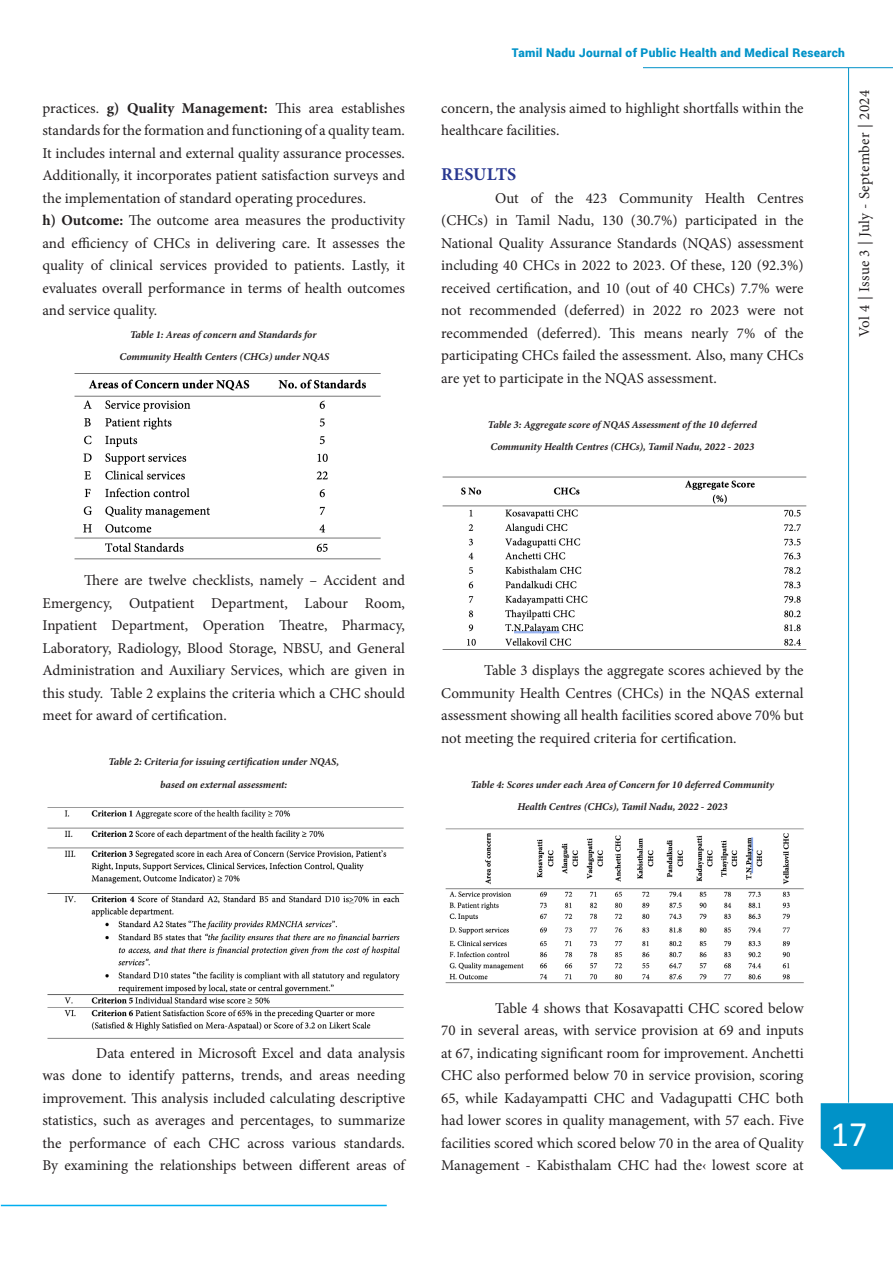
<style>
.page{position:relative;width:893px;height:1263px;background:#fff}
.page>*{position:absolute;margin:0;border:0;box-sizing:border-box;transform-origin:0 0}
.t1{font:36px "Calibri";color:#fff}
.Paragraph_Style_3{font:700 18px "Minion Pro";letter-spacing:.01em;color:#283790}
.Paragraph_Style_3-2{font:15px/22.5px "Minion Pro";color:#231f20;text-align:justify}
.Paragraph_Style_3-3{font:15px "Minion Pro";letter-spacing:.02em;color:#231f20}
.t2{font:900 12px "Roboto";letter-spacing:.025em;color:#0092c8}
.Paragraph_Style_3-4{font:italic 700 10.5px "Minion Pro";letter-spacing:-.005em;color:#231f20}
.s1{font-weight:700}
</style>
<div class="page">
<hr style="left:848px;top:68px;width:1px;height:1035px;background:#0092c8">
<hr style="left:643px;top:67px;width:250px;height:1px;background:#0092c8">
<div style="left:821px;top:1103px;width:72px;height:66px;background:#0092c8"></div>
<hr style="left:1px;top:1205px;width:386px;height:1px;background:#00aeef">
<img style="left:74px;top:373px;width:307px;height:187px">
<img style="left:47px;top:807px;width:357px;height:232px">
<img style="left:442px;top:476px;width:365px;height:174px">
<img style="left:445px;top:828px;width:359px;height:156px">
<p class="Paragraph_Style_3-2" style="left:43px;top:97px;width:364px">practices. <span class="s1">g) Quality Management:</span> This area establishes standards for the formation and functioning of a quality team.<br>It includes internal and external quality assurance processes.<br>Additionally, it incorporates patient satisfaction surveys and the implementation of standard operating procedures.</p>
<p class="Paragraph_Style_3-2" style="left:43px;top:209px;width:364px"><span class="s1">h) Outcome:</span> The outcome area measures the productivity and efficiency of CHCs in delivering care. It assesses the quality of clinical services provided to patients. Lastly, it evaluates overall performance in terms of health outcomes and service quality.</p>
<p class="Paragraph_Style_3-4" style="left:130px;top:327px;width:188px">Table 1: Areas of concern and Standards for</p>
<p class="Paragraph_Style_3-4" style="left:120px;top:349px;width:211px">Community Health Centers (CHCs) under NQAS</p>
<p class="t2" style="left:512px;top:44px;width:334px">Tamil Nadu Journal of Public Health and Medical Research</p>
<p class="Paragraph_Style_3-2" style="left:441px;top:97px;width:364px">concern, the analysis aimed to highlight shortfalls within the healthcare facilities.</p>
<p class="Paragraph_Style_3" style="left:441px;top:162px;width:77px">RESULTS</p>
<p class="Paragraph_Style_3-2" style="left:441px;top:187px;width:364px;text-indent:54px">Out of the 423 Community Health Centres (CHCs) in Tamil Nadu, 130 (30.7%) participated in the National Quality Assurance Standards (NQAS) assessment including 40 CHCs in 2022 to 2023. Of these, 120 (92.3%) received certification, and 10 (out of 40 CHCs) 7.7% were not recommended (deferred) in 2022 ro 2023 were not recommended (deferred). This means nearly 7% of the participating CHCs failed the assessment. Also, many CHCs are yet to participate in the NQAS assessment.</p>
<p class="Paragraph_Style_3-4" style="left:488px;top:417px;width:271px">Table 3: Aggregate score of NQAS Assessment of the 10 deferred</p>
<p class="Paragraph_Style_3-4" style="left:490px;top:439px;width:265px">Community Health Centres (CHCs), Tamil Nadu, 2022 - 2023</p>
<p class="Paragraph_Style_3-3" style="left:854px;top:337px;width:248px;rotate:-90deg">Vol 4 | Issue 3 | July - September | 2024</p>
<p class="Paragraph_Style_3-2" style="left:43px;top:569px;width:364px;text-indent:42px">There are twelve checklists, namely – Accident and Emergency, Outpatient Department, Labour Room, Inpatient Department, Operation Theatre, Pharmacy, Laboratory, Radiology, Blood Storage, NBSU, and General Administration and Auxiliary Services, which are given in this study. Table 2 explains the criteria which a CHC should meet for award of certification.</p>
<p class="Paragraph_Style_3-4" style="left:108px;top:754px;width:232px">Table 2: Criteria for issuing certification under NQAS,</p>
<p class="Paragraph_Style_3-4" style="left:160px;top:777px;width:129px">based on external assessment:</p>
<p class="Paragraph_Style_3-2" style="left:441px;top:659px;width:364px;text-indent:43px">Table 3 displays the aggregate scores achieved by the Community Health Centres (CHCs) in the NQAS external assessment showing all health facilities scored above 70% but not meeting the required criteria for certification.</p>
<p class="Paragraph_Style_3-4" style="left:471px;top:777px;width:305px">Table 4: Scores under each Area of Concern for 10 deferred Community</p>
<p class="Paragraph_Style_3-4" style="left:517px;top:799px;width:212px">Health Centres (CHCs), Tamil Nadu, 2022 - 2023</p>
<p class="Paragraph_Style_3-2" style="left:43px;top:1042px;width:364px;text-indent:54px">Data entered in Microsoft Excel and data analysis was done to identify patterns, trends, and areas needing improvement. This analysis included calculating descriptive statistics, such as averages and percentages, to summarize the performance of each CHC across various standards.<br>By examining the relationships between different areas of</p>
<p class="Paragraph_Style_3-2" style="left:441px;top:997px;width:364px;text-indent:54px">Table 4 shows that Kosavapatti CHC scored below 70 in several areas, with service provision at 69 and inputs at 67, indicating significant room for improvement. Anchetti CHC also performed below 70 in service provision, scoring 65, while Kadayampatti CHC and Vadagupatti CHC both had lower scores in quality management, with 57 each. Five facilities scored which scored below 70 in the area of Quality Management - Kabisthalam CHC had the‹ lowest score at</p>
<h1 class="t1" style="left:831px;top:1108px;width:38px">17</h1>
</div>
